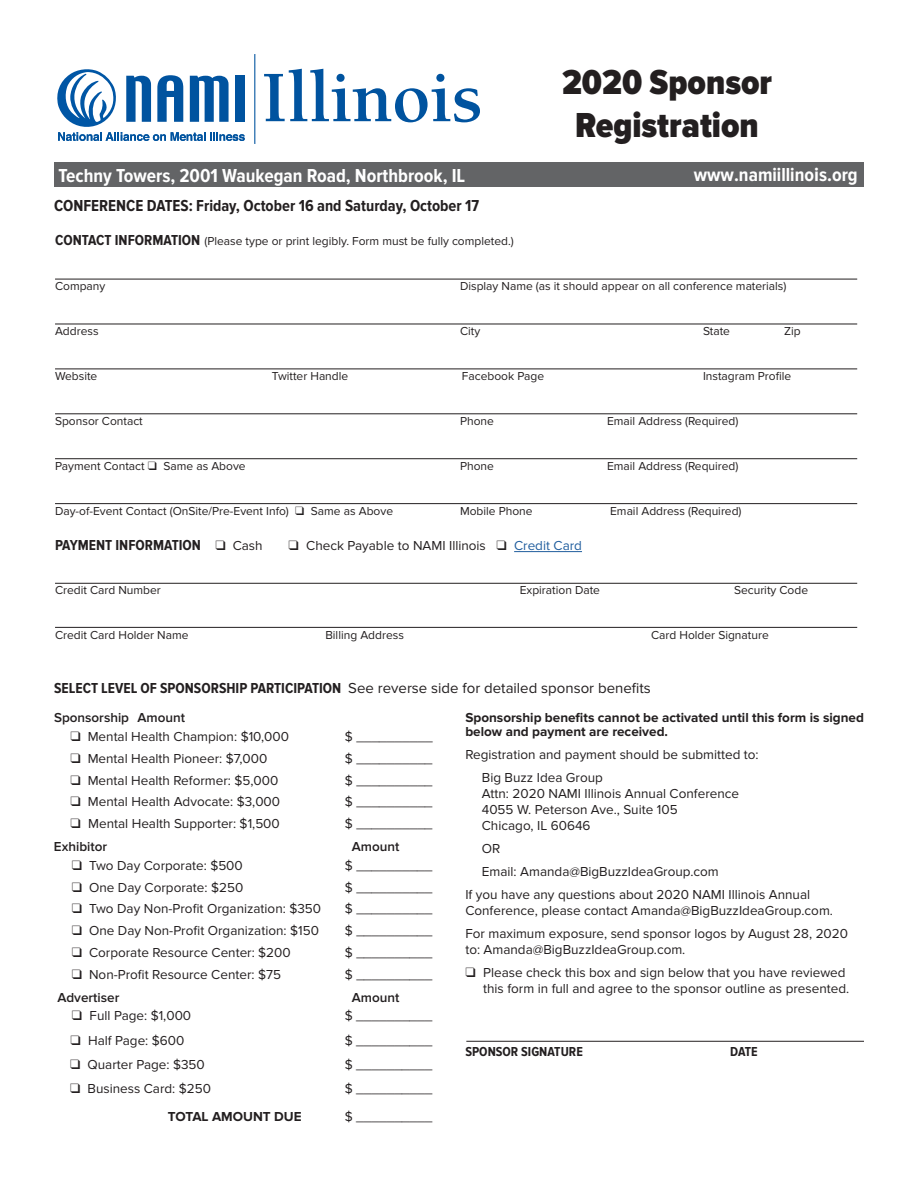
<style>
.page{position:relative;width:918px;height:1188px;background:#fff}
.page>*{position:absolute;margin:0;border:0;box-sizing:border-box;transform-origin:0 0}
.t1{font:900 36px/43.2px "Proxima Nova Cond";color:#231f20;text-align:center}
.t2{font:700 19.5px "Proxima Nova Cond";color:#fff}
.t3{font:700 16.5px "Proxima Nova Cond";color:#231f20}
.t4{font:15px "Proxima Nova";color:#231f20}
.t5{font:700 15px "Proxima Nova Cond";color:#231f20}
.t6{font:13.5px/16.2px "Proxima Nova";color:#231f20}
.t7{font:700 13.5px/13.5px "Proxima Nova";color:#231f20}
.t8{font:600 13.5px "Proxima Nova";color:#231f20}
.t9{font:700 13.5px "Proxima Nova Cond";color:#231f20}
.t10{font:12px "Proxima Nova";color:#231f20}
.s1{font-family:"Proxima Nova"}
.s2{font-family:"Proxima Nova Cond";font-weight:700;font-size:15px}
.s3{font-family:"Proxima Nova";font-weight:400;font-size:13.5px}
.s4{color:#215e9e}
.s5{font-family:"Proxima Nova Cond";font-weight:700}
</style>
<div class="page">
<hr style="left:255px;top:54px;width:1px;height:90px;background:#00539f">
<svg style="left:264px;top:69px;width:216px;height:53px"></svg>
<svg style="left:57px;top:69px;width:188px;height:72px"></svg>
<div style="left:54px;top:162px;width:810px;height:25px;background:#636466"></div>
<hr style="left:514px;top:551px;width:68px;height:1px;background:#215e9e">
<hr style="left:55px;top:583px;width:802px;height:1px;background:#231f20">
<hr style="left:55px;top:627px;width:802px;height:1px;background:#231f20">
<hr style="left:55px;top:279px;width:802px;height:1px;background:#231f20">
<hr style="left:55px;top:324px;width:802px;height:1px;background:#231f20">
<hr style="left:55px;top:369px;width:802px;height:1px;background:#231f20">
<hr style="left:55px;top:413px;width:802px;height:1px;background:#231f20">
<hr style="left:55px;top:458px;width:802px;height:1px;background:#231f20">
<hr style="left:55px;top:503px;width:802px;height:1px;background:#231f20">
<hr style="left:466px;top:1041px;width:398px;height:1px;background:#231f20">
<h1 class="t1" style="left:562px;top:62px;width:212px">2020 Sponsor<br>Registration</h1>
<h2 class="t2" style="left:58px;top:165px;width:408px">Techny Towers, 2001 Waukegan Road, Northbrook, IL</h2>
<h2 class="t2" style="left:694px;top:163px;width:165px">www.namiillino<span class="s1">i</span>s.org</h2>
<p class="t3" style="left:54px;top:196px;width:427px">CONFERENCE DATES: Friday, October 16 and Saturday, October 17</p>
<p class="t10" style="left:55px;top:234px;width:460px"><span class="s2">CONTACT INFORMATION</span> (Please type or print legibly. Form must be fully completed.)</p>
<p class="t10" style="left:55px;top:279px;width:52px">Company</p>
<p class="t10" style="left:460px;top:279px;width:328px">Display Name (as it should appear on all conference materials)</p>
<p class="t10" style="left:55px;top:324px;width:45px">Address</p>
<p class="t10" style="left:460px;top:324px;width:22px">City</p>
<p class="t10" style="left:703px;top:324px;width:28px">State</p>
<p class="t10" style="left:784px;top:324px;width:18px">Zip</p>
<p class="t10" style="left:55px;top:369px;width:44px">Website</p>
<p class="t10" style="left:272px;top:369px;width:78px">Twitter Handle</p>
<p class="t10" style="left:462px;top:369px;width:84px">Facebook Page</p>
<p class="t10" style="left:703px;top:369px;width:90px">Instagram Profile</p>
<p class="t10" style="left:55px;top:414px;width:89px">Sponsor Contact</p>
<p class="t10" style="left:460px;top:414px;width:35px">Phone</p>
<p class="t10" style="left:607px;top:414px;width:133px">Email Address (Required)</p>
<p class="t10" style="left:55px;top:459px;width:192px">Payment Contact ❑ Same as Above</p>
<p class="t10" style="left:460px;top:459px;width:35px">Phone</p>
<p class="t10" style="left:607px;top:459px;width:133px">Email Address (Required)</p>
<p class="t10" style="left:55px;top:504px;width:340px">Day-of-Event Contact (OnSite/Pre-Event Info) ❑ Same as Above</p>
<p class="t10" style="left:460px;top:504px;width:74px">Mobile Phone</p>
<p class="t10" style="left:610px;top:504px;width:133px">Email Address (Required)</p>
<p class="t5" style="left:55px;top:536px;width:209px">PAYMENT INFORMATION ❑ <span class="s3">Cash</span></p>
<p class="t6" style="left:288px;top:538px;width:295px">❑ Check Payable to NAMI Illinois ❑ <span class="s4">Credit Card</span></p>
<p class="t10" style="left:55px;top:584px;width:107px">Credit Card Number</p>
<p class="t10" style="left:520px;top:584px;width:82px">Expiration Date</p>
<p class="t10" style="left:734px;top:584px;width:76px">Security Code</p>
<p class="t10" style="left:55px;top:628px;width:135px">Credit Card Holder Name</p>
<p class="t10" style="left:325px;top:628px;width:80px">Billing Address</p>
<p class="t10" style="left:651px;top:628px;width:119px">Card Holder Signature</p>
<p class="t4" style="left:54px;top:679px;width:598px"><span class="s5">SELECT LEVEL OF SPONSORSHIP PARTICIPATION</span> See reverse side for detailed sponsor benefits</p>
<p class="t7" style="left:465px;top:712px;width:400px">Sponsorship benefits cannot be activated until this form is signed below and payment are received.</p>
<p class="t6" style="left:482px;top:743px;width:278px;line-height:23px;text-indent:-16px">Registration and payment should be submitted to:<br>Big Buzz Idea Group</p>
<p class="t6" style="left:482px;top:786px;width:259px">Attn: 2020 NAMI Illinois Annual Conference<br>4055 W. Peterson Ave., Suite 105<br>Chicago, IL 60646</p>
<p class="t6" style="left:482px;top:841px;width:20px">OR</p>
<p class="t6" style="left:482px;top:864px;width:239px">Email: Amanda@BigBuzzIdeaGroup.com</p>
<p class="t6" style="left:465px;top:887px;width:346px">If you have any questions about 2020 NAMI Illinois Annual</p>
<p class="t6" style="left:465px;top:900px;width:384px;line-height:23px">Conference, please contact Amanda@BigBuzzIdeaGroup.com.<br>For maximum exposure, send sponsor logos by August 28, 2020</p>
<p class="t6" style="left:465px;top:942px;width:222px">to: Amanda@BigBuzzIdeaGroup.com.</p>
<p class="t6" style="left:465px;top:965px;width:385px;text-align:right">❑ Please check this box and sign below that you have reviewed this form in full and agree to the sponsor outline as presented.</p>
<p class="t8" style="left:54px;top:710px;width:133px">Sponsorship Amount</p>
<p class="t6" style="left:70px;top:729px;width:220px">❑ Mental Health Champion: $10,000</p>
<p class="t6" style="left:345px;top:729px;width:89px">$ __________</p>
<p class="t6" style="left:70px;top:751px;width:198px">❑ Mental Health Pioneer: $7,000</p>
<p class="t6" style="left:345px;top:751px;width:89px">$ __________</p>
<p class="t6" style="left:70px;top:773px;width:209px">❑ Mental Health Reformer: $5,000</p>
<p class="t6" style="left:345px;top:773px;width:89px">$ __________</p>
<p class="t6" style="left:70px;top:794px;width:211px">❑ Mental Health Advocate: $3,000</p>
<p class="t6" style="left:345px;top:794px;width:89px">$ __________</p>
<p class="t6" style="left:70px;top:816px;width:211px">❑ Mental Health Supporter: $1,500</p>
<p class="t6" style="left:345px;top:816px;width:89px">$ __________</p>
<p class="t8" style="left:54px;top:839px;width:55px">Exhibitor</p>
<p class="t8" style="left:352px;top:839px;width:49px">Amount</p>
<p class="t6" style="left:72px;top:858px;width:172px">❑ Two Day Corporate: $500</p>
<p class="t6" style="left:345px;top:858px;width:89px">$ __________</p>
<p class="t6" style="left:72px;top:880px;width:173px">❑ One Day Corporate: $250</p>
<p class="t6" style="left:345px;top:880px;width:89px">$ __________</p>
<p class="t6" style="left:72px;top:901px;width:251px">❑ Two Day Non-Profit Organization: $350</p>
<p class="t6" style="left:345px;top:901px;width:89px">$ __________</p>
<p class="t6" style="left:72px;top:923px;width:249px">❑ One Day Non-Profit Organization: $150</p>
<p class="t6" style="left:345px;top:923px;width:89px">$ __________</p>
<p class="t6" style="left:72px;top:945px;width:220px">❑ Corporate Resource Center: $200</p>
<p class="t6" style="left:345px;top:945px;width:89px">$ __________</p>
<p class="t6" style="left:72px;top:967px;width:211px">❑ Non-Profit Resource Center: $75</p>
<p class="t6" style="left:345px;top:967px;width:89px">$ __________</p>
<p class="t8" style="left:57px;top:989px;width:64px">Advertiser</p>
<p class="t8" style="left:352px;top:989px;width:49px">Amount</p>
<p class="t6" style="left:72px;top:1008px;width:121px">❑ Full Page: $1,000</p>
<p class="t6" style="left:345px;top:1008px;width:89px">$ __________</p>
<p class="t6" style="left:70px;top:1032px;width:116px">❑ Half Page: $600</p>
<p class="t6" style="left:345px;top:1032px;width:89px">$ __________</p>
<p class="t6" style="left:70px;top:1057px;width:136px">❑ Quarter Page: $350</p>
<p class="t6" style="left:345px;top:1057px;width:89px">$ __________</p>
<p class="t6" style="left:70px;top:1081px;width:142px">❑ Business Card: $250</p>
<p class="t6" style="left:345px;top:1081px;width:89px">$ __________</p>
<p class="t7" style="left:168px;top:1111px;width:135px">TOTAL AMOUNT DUE</p>
<p class="t6" style="left:345px;top:1109px;width:89px">$ __________</p>
<p class="t9" style="left:465px;top:1044px;width:119px">SPONSOR SIGNATURE</p>
<p class="t9" style="left:730px;top:1044px;width:29px">DATE</p>
</div>
